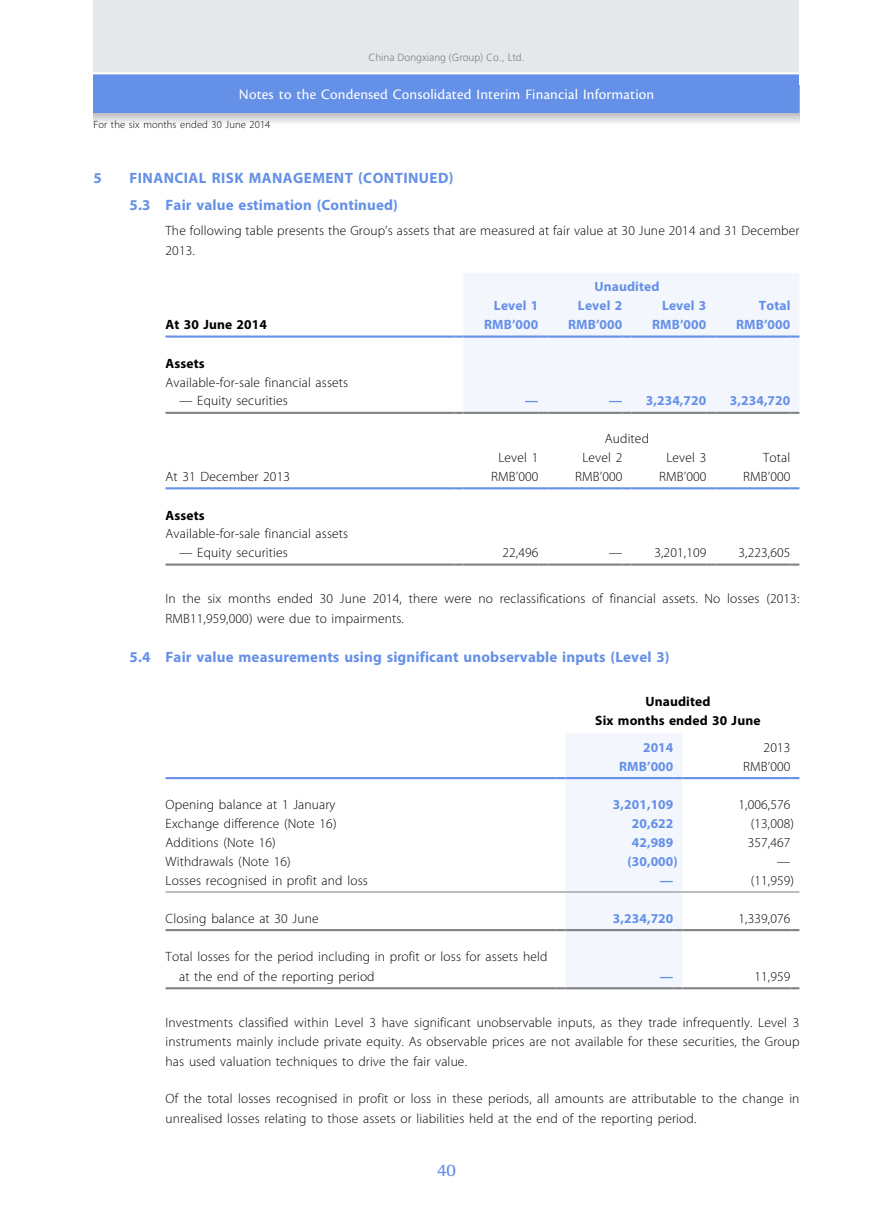
<style>
.page{position:relative;width:893px;height:1212px;background:#fff}
.page>*{position:absolute;margin:0;border:0;box-sizing:border-box;transform-origin:0 0}
.t1{font:700 18px "Rotis Semi Serif Std";color:#6590e7}
.t2{font:700 15px "Myriad Pro";letter-spacing:.01em;color:#6590e7}
.t3{font:700 15px/27px "Myriad Pro";letter-spacing:.03em;color:#6590e7}
.t4{font:15px "Cronos Pro";letter-spacing:.01em;color:#fff}
.t5{font:300 13.5px/19.5px "Myriad Pro";letter-spacing:.01em;color:#000}
.t6{font:700 13.5px "Myriad Pro";letter-spacing:.01em;color:#6590e7}
.t7{font:700 13.5px/19.5px "Myriad Pro";letter-spacing:.01em;color:#000;text-align:center}
.t8{font:300 10.5px "Myriad Pro";letter-spacing:.01em;color:#000}
.t9{font:300 10.5px "Frutiger LT Std";color:#808285}
</style>
<div class="page">
<svg style="left:94px;top:113px;width:705px;height:10px;background:#d6d7d9"></svg>
<div style="left:94px;top:0;width:705px;height:113px;background:#e6e7e8"></div>
<div style="left:94px;top:73px;width:705px;height:40px;background:#6590e7"></div>
<hr style="left:66px;top:72px;width:755px;height:2px;background:#fff">
<div style="left:463px;top:273px;width:336px;height:139px;background:#f3f6fd"></div>
<hr style="left:166px;top:335px;width:288px;height:3px;background:#6590e7">
<svg style="left:454px;top:335px;width:9px;height:3px"></svg>
<hr style="left:463px;top:335px;width:75px;height:3px;background:#6590e7">
<svg style="left:538px;top:335px;width:9px;height:3px"></svg>
<hr style="left:547px;top:335px;width:75px;height:3px;background:#6590e7">
<svg style="left:622px;top:335px;width:9px;height:3px"></svg>
<hr style="left:631px;top:335px;width:75px;height:3px;background:#6590e7">
<svg style="left:706px;top:335px;width:9px;height:3px"></svg>
<hr style="left:715px;top:335px;width:75px;height:3px;background:#6590e7">
<svg style="left:790px;top:335px;width:9px;height:3px"></svg>
<hr style="left:166px;top:412px;width:288px;height:2px;background:#808285">
<svg style="left:454px;top:412px;width:9px;height:2px"></svg>
<hr style="left:463px;top:412px;width:75px;height:2px;background:#808285">
<svg style="left:538px;top:412px;width:9px;height:2px"></svg>
<hr style="left:547px;top:412px;width:75px;height:2px;background:#808285">
<svg style="left:622px;top:412px;width:9px;height:2px"></svg>
<hr style="left:631px;top:412px;width:75px;height:2px;background:#808285">
<svg style="left:706px;top:412px;width:9px;height:2px"></svg>
<hr style="left:715px;top:412px;width:75px;height:2px;background:#808285">
<svg style="left:790px;top:412px;width:9px;height:2px"></svg>
<hr style="left:166px;top:487px;width:288px;height:2px;background:#6590e7">
<svg style="left:454px;top:487px;width:9px;height:2px"></svg>
<hr style="left:463px;top:487px;width:75px;height:2px;background:#6590e7">
<svg style="left:538px;top:487px;width:9px;height:2px"></svg>
<hr style="left:547px;top:487px;width:75px;height:2px;background:#6590e7">
<svg style="left:622px;top:487px;width:9px;height:2px"></svg>
<hr style="left:631px;top:487px;width:75px;height:2px;background:#6590e7">
<svg style="left:706px;top:487px;width:9px;height:2px"></svg>
<hr style="left:715px;top:487px;width:75px;height:2px;background:#6590e7">
<svg style="left:790px;top:487px;width:9px;height:2px"></svg>
<hr style="left:166px;top:563px;width:288px;height:3px;background:#808285">
<svg style="left:454px;top:563px;width:9px;height:3px"></svg>
<hr style="left:463px;top:563px;width:75px;height:3px;background:#808285">
<svg style="left:538px;top:563px;width:9px;height:3px"></svg>
<hr style="left:547px;top:563px;width:75px;height:3px;background:#808285">
<svg style="left:622px;top:563px;width:9px;height:3px"></svg>
<hr style="left:631px;top:563px;width:75px;height:3px;background:#808285">
<svg style="left:706px;top:563px;width:9px;height:3px"></svg>
<hr style="left:715px;top:563px;width:75px;height:3px;background:#808285">
<svg style="left:790px;top:563px;width:9px;height:3px"></svg>
<hr style="left:166px;top:777px;width:390px;height:2px;background:#6590e7">
<hr style="left:682px;top:777px;width:108px;height:2px;background:#6590e7">
<svg style="left:790px;top:777px;width:9px;height:2px"></svg>
<hr style="left:166px;top:891px;width:390px;height:1px;background:#808285">
<hr style="left:682px;top:891px;width:108px;height:1px;background:#808285">
<hr style="left:166px;top:929px;width:390px;height:2px;background:#808285">
<hr style="left:682px;top:929px;width:108px;height:2px;background:#808285">
<svg style="left:790px;top:929px;width:9px;height:2px"></svg>
<hr style="left:166px;top:987px;width:390px;height:2px;background:#808285">
<svg style="left:556px;top:733px;width:126px;height:256px"></svg>
<hr style="left:682px;top:987px;width:108px;height:2px;background:#808285">
<svg style="left:790px;top:987px;width:9px;height:2px"></svg>
<p class="t9" style="left:368px;top:51px;width:158px">China Dongxiang (Group) Co., Ltd.</p>
<p class="t4" style="left:239px;top:86px;width:417px">Notes to the Condensed Consolidated Interim Financial Information</p>
<p class="t8" style="left:94px;top:119px;width:178px">For the six months ended 30 June 2014</p>
<p class="t2" style="left:94px;top:168px;width:10px">5</p>
<p class="t3" style="left:130px;top:164px;width:326px">FINANCIAL RISK MANAGEMENT (CONTINUED)<br>5.3 Fair value estimation (Continued)</p>
<p class="t5" style="left:166px;top:221px;width:635px">The following table presents the Group’s assets that are measured at fair value at 30 June 2014 and 31 December<br>2013.</p>
<p class="t6" style="left:594px;top:278px;width:67px">Unaudited</p>
<p class="t6" style="left:494px;top:297px;width:46px">Level 1</p>
<p class="t6" style="left:578px;top:297px;width:46px">Level 2</p>
<p class="t6" style="left:662px;top:297px;width:46px">Level 3</p>
<p class="t6" style="left:759px;top:297px;width:33px">Total</p>
<p class="t7" style="left:166px;top:314px;width:103px">At 30 June 2014</p>
<p class="t6" style="left:484px;top:316px;width:56px">RMB’000</p>
<p class="t6" style="left:568px;top:316px;width:56px">RMB’000</p>
<p class="t6" style="left:652px;top:316px;width:56px">RMB’000</p>
<p class="t6" style="left:736px;top:316px;width:56px">RMB’000</p>
<p class="t7" style="left:166px;top:353px;width:41px">Assets</p>
<p class="t5" style="left:166px;top:372px;width:184px">Available-for-sale financial assets</p>
<p class="t5" style="left:179px;top:391px;width:110px">— Equity securities</p>
<p class="t6" style="left:525px;top:392px;width:15px">—</p>
<p class="t6" style="left:609px;top:392px;width:99px">— 3,234,720</p>
<p class="t6" style="left:730px;top:392px;width:62px">3,234,720</p>
<p class="t5" style="left:605px;top:429px;width:46px">Audited</p>
<p class="t5" style="left:498px;top:448px;width:42px">Level 1</p>
<p class="t5" style="left:582px;top:448px;width:42px">Level 2</p>
<p class="t5" style="left:666px;top:448px;width:42px">Level 3</p>
<p class="t5" style="left:763px;top:448px;width:29px">Total</p>
<p class="t5" style="left:166px;top:467px;width:126px">At 31 December 2013</p>
<p class="t5" style="left:491px;top:467px;width:49px">RMB’000</p>
<p class="t5" style="left:575px;top:467px;width:49px">RMB’000</p>
<p class="t5" style="left:659px;top:467px;width:49px">RMB’000</p>
<p class="t5" style="left:743px;top:467px;width:49px">RMB’000</p>
<p class="t7" style="left:166px;top:505px;width:41px">Assets</p>
<p class="t5" style="left:166px;top:524px;width:184px">Available-for-sale financial assets</p>
<p class="t5" style="left:179px;top:543px;width:110px">— Equity securities</p>
<p class="t5" style="left:502px;top:543px;width:38px">22,496</p>
<p class="t5" style="left:609px;top:543px;width:99px">— 3,201,109</p>
<p class="t5" style="left:738px;top:543px;width:54px">3,223,605</p>
<p class="t5" style="left:166px;top:589px;width:635px">In the six months ended 30 June 2014, there were no reclassifications of financial assets. No losses (2013:<br>RMB11,959,000) were due to impairments.</p>
<p class="t2" style="left:130px;top:647px;width:541px">5.4 Fair value measurements using significant unobservable inputs (Level 3)</p>
<p class="t7" style="left:595px;top:691px;width:167px">Unaudited<br>Six months ended 30 June</p>
<p class="t6" style="left:643px;top:738px;width:32px">2014</p>
<p class="t5" style="left:764px;top:738px;width:28px">2013</p>
<p class="t6" style="left:619px;top:757px;width:56px">RMB’000</p>
<p class="t5" style="left:743px;top:756px;width:49px">RMB’000</p>
<p class="t5" style="left:166px;top:795px;width:171px">Opening balance at 1 January</p>
<p class="t6" style="left:613px;top:796px;width:62px">3,201,109</p>
<p class="t5" style="left:738px;top:795px;width:54px">1,006,576</p>
<p class="t5" style="left:166px;top:814px;width:173px">Exchange difference (Note 16)</p>
<p class="t6" style="left:632px;top:815px;width:43px">20,622</p>
<p class="t5" style="left:751px;top:814px;width:45px">(13,008)</p>
<p class="t5" style="left:166px;top:833px;width:112px">Additions (Note 16)</p>
<p class="t6" style="left:632px;top:833px;width:43px">42,989</p>
<p class="t5" style="left:748px;top:833px;width:44px">357,467</p>
<p class="t5" style="left:166px;top:852px;width:127px">Withdrawals (Note 16)</p>
<p class="t6" style="left:627px;top:852px;width:52px">(30,000)</p>
<p class="t5" style="left:777px;top:852px;width:15px">—</p>
<p class="t5" style="left:166px;top:870px;width:204px">Losses recognised in profit and loss</p>
<p class="t6" style="left:660px;top:871px;width:15px">—</p>
<p class="t5" style="left:751px;top:870px;width:45px">(11,959)</p>
<p class="t5" style="left:166px;top:908px;width:155px">Closing balance at 30 June</p>
<p class="t6" style="left:613px;top:909px;width:62px">3,234,720</p>
<p class="t5" style="left:738px;top:908px;width:54px">1,339,076</p>
<p class="t5" style="left:179px;top:947px;width:370px;text-indent:-14px">Total losses for the period including in profit or loss for assets held at the end of the reporting period</p>
<p class="t6" style="left:660px;top:967px;width:15px">—</p>
<p class="t5" style="left:754px;top:967px;width:38px">11,959</p>
<p class="t5" style="left:166px;top:1013px;width:635px;text-align:justify">Investments classified within Level 3 have significant unobservable inputs, as they trade infrequently. Level 3 instruments mainly include private equity. As observable prices are not available for these securities, the Group has used valuation techniques to drive the fair value.</p>
<p class="t5" style="left:166px;top:1089px;width:635px">Of the total losses recognised in profit or loss in these periods, all amounts are attributable to the change in unrealised losses relating to those assets or liabilities held at the end of the reporting period.</p>
<h1 class="t1" style="left:437px;top:1159px;width:21px">40</h1>
</div>
